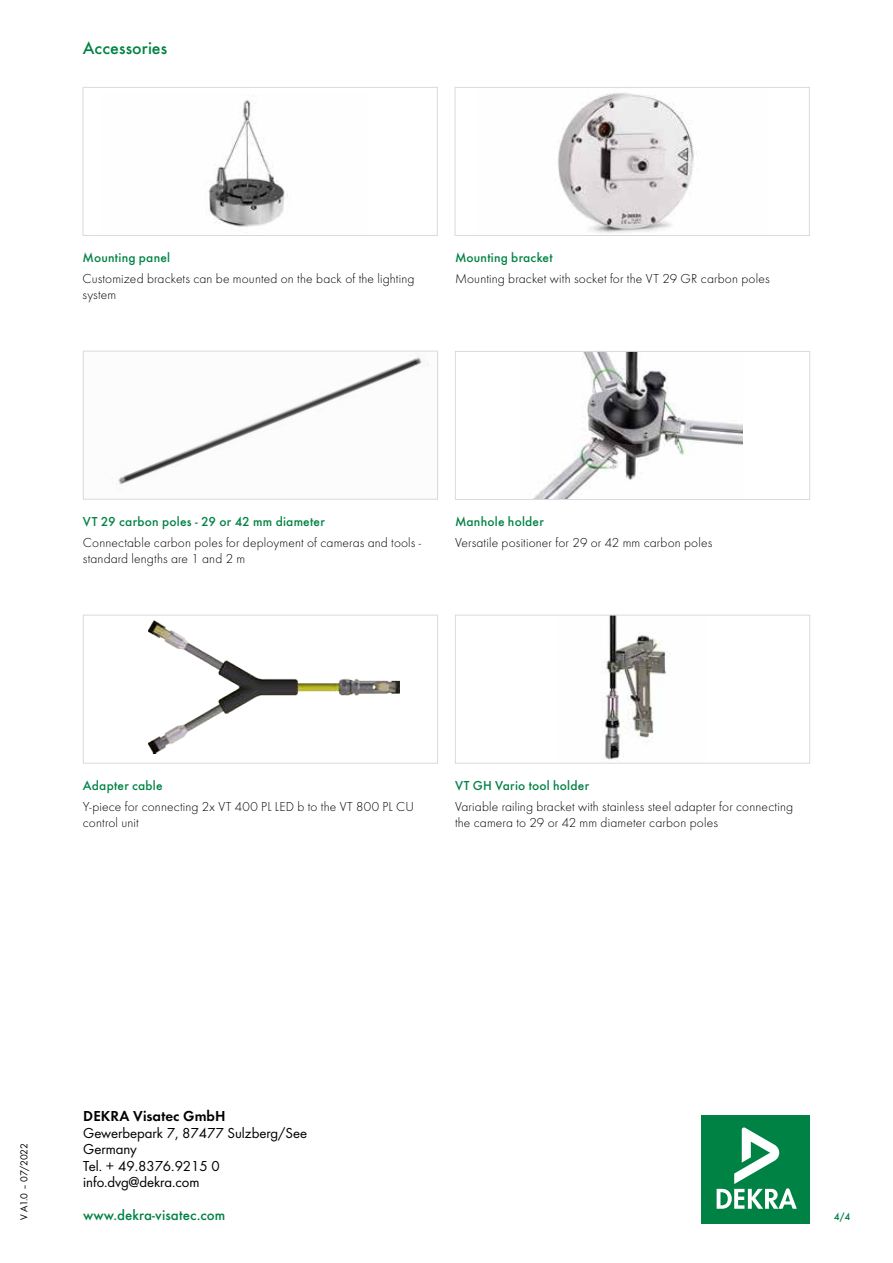
<style>
.page{position:relative;width:893px;height:1263px;background:#fff}
.page>*{position:absolute;margin:0;border:0;box-sizing:border-box;transform-origin:0 0}
.t1{font:500 18px "Futura";letter-spacing:.005em;color:#008244}
.t2{font:15px/16.5px "Futura Boo";color:#000}
.t3{font:500 15px "Futura";color:#008244}
.t4{font:15px "Futura Dem";color:#000}
.t5{font:300 13.5px/16.5px "Futura";letter-spacing:.01em;color:#000}
.t6{font:500 13.5px "Futura";letter-spacing:.015em;color:#008244}
.t7{font:10.5px "Futura Boo";color:#000}
.t8{font:500 10.5px "Futura";color:#008244}
</style>
<div class="page">
<img style="left:205px;top:94px;width:83px;height:133px">
<div style="left:83px;top:87px;width:355px;height:149px;border:1px solid #dadada"></div>
<img style="left:557px;top:92px;width:137px;height:141px">
<div style="left:455px;top:87px;width:355px;height:149px;border:1px solid #dadada"></div>
<img style="left:118px;top:357px;width:311px;height:128px">
<div style="left:83px;top:351px;width:355px;height:149px;border:1px solid #dadada"></div>
<img style="left:534px;top:353px;width:208px;height:145px">
<div style="left:455px;top:351px;width:355px;height:149px;border:1px solid #dadada"></div>
<img style="left:601px;top:617px;width:69px;height:144px">
<div style="left:455px;top:615px;width:355px;height:149px;border:1px solid #dadada"></div>
<img style="left:149px;top:620px;width:250px;height:133px">
<div style="left:83px;top:615px;width:355px;height:149px;border:1px solid #dadada"></div>
<div style="left:702px;top:1115px;width:108px;height:109px;background:#008244"></div>
<svg style="left:717px;top:1127px;width:80px;height:82px"></svg>
<h1 class="t1" style="left:83px;top:37px;width:86px">Accessories</h1>
<p class="t6" style="left:83px;top:249px;width:89px">Mounting panel</p>
<p class="t5" style="left:83px;top:270px;width:333px">Customized brackets can be mounted on the back of the lighting system</p>
<p class="t6" style="left:455px;top:249px;width:99px">Mounting bracket</p>
<p class="t5" style="left:455px;top:270px;width:316px">Mounting bracket with socket for the VT 29 GR carbon poles</p>
<p class="t6" style="left:83px;top:513px;width:243px">VT 29 carbon poles - 29 or 42 mm diameter</p>
<p class="t5" style="left:83px;top:534px;width:340px">Connectable carbon poles for deployment of cameras and tools - standard lengths are 1 and 2 m</p>
<p class="t6" style="left:455px;top:513px;width:90px">Manhole holder</p>
<p class="t5" style="left:455px;top:534px;width:259px">Versatile positioner for 29 or 42 mm carbon poles</p>
<p class="t6" style="left:83px;top:777px;width:81px">Adapter cable</p>
<p class="t5" style="left:83px;top:798px;width:333px">Y-piece for connecting 2x VT 400 PL LED b to the VT 800 PL CU control unit</p>
<p class="t6" style="left:455px;top:777px;width:136px">VT GH Vario tool holder</p>
<p class="t5" style="left:455px;top:798px;width:340px">Variable railing bracket with stainless steel adapter for connecting the camera to 29 or 42 mm diameter carbon poles</p>
<p class="t7" style="left:17px;top:1220px;width:79px;rotate:-90deg">V A1.0 – 07/2022</p>
<p class="t4" style="left:83px;top:1105px;width:144px">DEKRA Visatec GmbH</p>
<p class="t2" style="left:83px;top:1124px;width:225px">Gewerbepark 7, 87477 Sulzberg/See<br>Germany<br>Tel. + 49.8376.9215 0 info.dvg@dekra.com</p>
<p class="t3" style="left:83px;top:1206px;width:144px">www.dekra-visatec.com</p>
<p class="t8" style="left:834px;top:1210px;width:18px">4/4</p>
</div>
